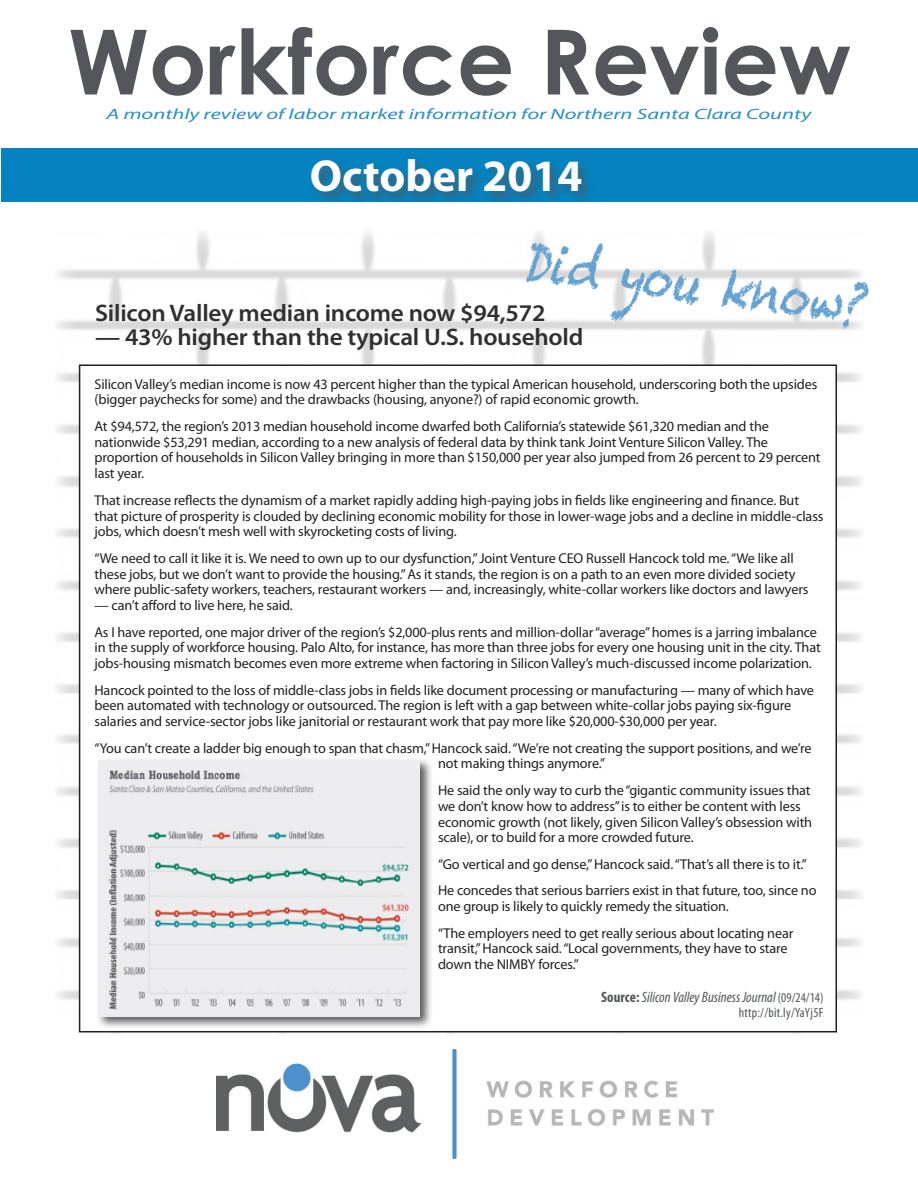
<style>
.page{position:relative;width:918px;height:1188px;background:#fff}
.page>*{position:absolute;margin:0;border:0;box-sizing:border-box;transform-origin:0 0}
.t1{font:700 90px "Century Gothic";color:#53565a}
.t2{font:italic 54px "Chalkduster";color:#66a2d1;scale:.75 1}
.t3{font:700 45px "Myriad Pro";color:#fff}
.t4{font:600 24px "Myriad Pro";letter-spacing:-.01em;color:#312f30;scale:1.05 1}
.t5{font:italic 15px "Myriad Pro";color:#288fc7;scale:1.5 1}
.t6{font:italic condensed 15px "Myriad Pro";color:#53565a}
.t7{font:14.25px/15.8px "Myriad Pro";letter-spacing:-.01em;color:#231f20}
.t8{font:condensed 13.5px "Myriad Pro";letter-spacing:.02em;color:#53565a}
.s1{font-weight:700;font-style:normal}
.s2{font-style:normal;font-size:13.5px}
</style>
<div class="page">
<img style="left:57px;top:232px;width:804px;height:802px">
<div style="left:1px;top:148px;width:917px;height:54px;background:#0582bf"></div>
<img style="left:217px;top:1050px;width:497px;height:108px">
<div style="left:80px;top:365px;width:756px;height:667px;background:#fff"></div>
<div style="left:309px;top:157px;width:286px;height:49px;background:#53565a;opacity:.65"></div>
<div style="left:96px;top:757px;width:337px;height:272px;background:#231f20;opacity:.75"></div>
<img style="left:98px;top:761px;width:322px;height:256px">
<h1 class="t1" style="left:68px;top:5px;width:784px">Workforce Review</h1>
<p class="t5" style="left:107px;top:105px;width:471px">A monthly review of labor market information for Northern Santa Clara County</p>
<p class="t3" style="left:310px;top:147px;width:274px">October 2014</p>
<h2 class="t2" style="left:525px;top:230px;width:459px;rotate:7deg">Did you know?</h2>
<p class="t4" style="left:95px;top:298px;width:431px">Silicon Valley median income now $94,572</p>
<p class="t4" style="left:95px;top:322px;width:466px">— 43% higher than the typical U.S. household</p>
<p class="t7" style="left:94px;top:376px;width:724px">Silicon Valley’s median income is now 43 percent higher than the typical American household, underscoring both the upsides (bigger paychecks for some) and the drawbacks (housing, anyone?) of rapid economic growth.</p>
<p class="t7" style="left:94px;top:418px;width:728px">At $94,572, the region’s 2013 median household income dwarfed both California’s statewide $61,320 median and the nationwide $53,291 median, according to a new analysis of federal data by think tank Joint Venture Silicon Valley. The proportion of households in Silicon Valley bringing in more than $150,000 per year also jumped from 26 percent to 29 percent last year.</p>
<p class="t7" style="left:94px;top:492px;width:731px">That increase reflects the dynamism of a market rapidly adding high-paying jobs in fields like engineering and finance. But that picture of prosperity is clouded by declining economic mobility for those in lower-wage jobs and a decline in middle-class jobs, which doesn’t mesh well with skyrocketing costs of living.</p>
<p class="t7" style="left:94px;top:550px;width:716px">“We need to call it like it is. We need to own up to our dysfunction,” Joint Venture CEO Russell Hancock told me. “We like all these jobs, but we don’t want to provide the housing.” As it stands, the region is on a path to an even more divided society where public-safety workers, teachers, restaurant workers — and, increasingly, white-collar workers like doctors and lawyers</p>
<p class="t7" style="left:94px;top:597px;width:200px">— can’t afford to live here, he said.</p>
<p class="t7" style="left:94px;top:624px;width:728px">As I have reported, one major driver of the region’s $2,000-plus rents and million-dollar “average” homes is a jarring imbalance in the supply of workforce housing. Palo Alto, for instance, has more than three jobs for every one housing unit in the city. That jobs-housing mismatch becomes even more extreme when factoring in Silicon Valley’s much-discussed income polarization.</p>
<p class="t7" style="left:94px;top:682px;width:721px">Hancock pointed to the loss of middle-class jobs in fields like document processing or manufacturing — many of which have been automated with technology or outsourced. The region is left with a gap between white-collar jobs paying six-figure salaries and service-sector jobs like janitorial or restaurant work that pay more like $20,000-$30,000 per year.</p>
<p class="t7" style="left:438px;top:740px;width:375px;text-indent:-344px">“You can’t create a ladder big enough to span that chasm,” Hancock said. “We’re not creating the support positions, and we’re not making things anymore.”</p>
<p class="t7" style="left:438px;top:782px;width:376px">He said the only way to curb the “gigantic community issues that we don’t know how to address” is to either be content with less economic growth (not likely, given Silicon Valley’s obsession with scale), or to build for a more crowded future.</p>
<p class="t7" style="left:438px;top:856px;width:370px">“Go vertical and go dense,” Hancock said. “That’s all there is to it.”</p>
<p class="t7" style="left:438px;top:883px;width:380px">He concedes that serious barriers exist in that future, too, since no one group is likely to quickly remedy the situation.</p>
<p class="t7" style="left:438px;top:925px;width:357px">“The employers need to get really serious about locating near transit,” Hancock said. “Local governments, they have to stare down the NIMBY forces.”</p>
<p class="t6" style="left:601px;top:988px;width:224px"><span class="s1">Source:</span> Silicon Valley Business Journal <span class="s2">(09/24/14)</span></p>
<p class="t8" style="left:739px;top:1005px;width:86px">http://bit.ly/YaYj5F</p>
</div>
